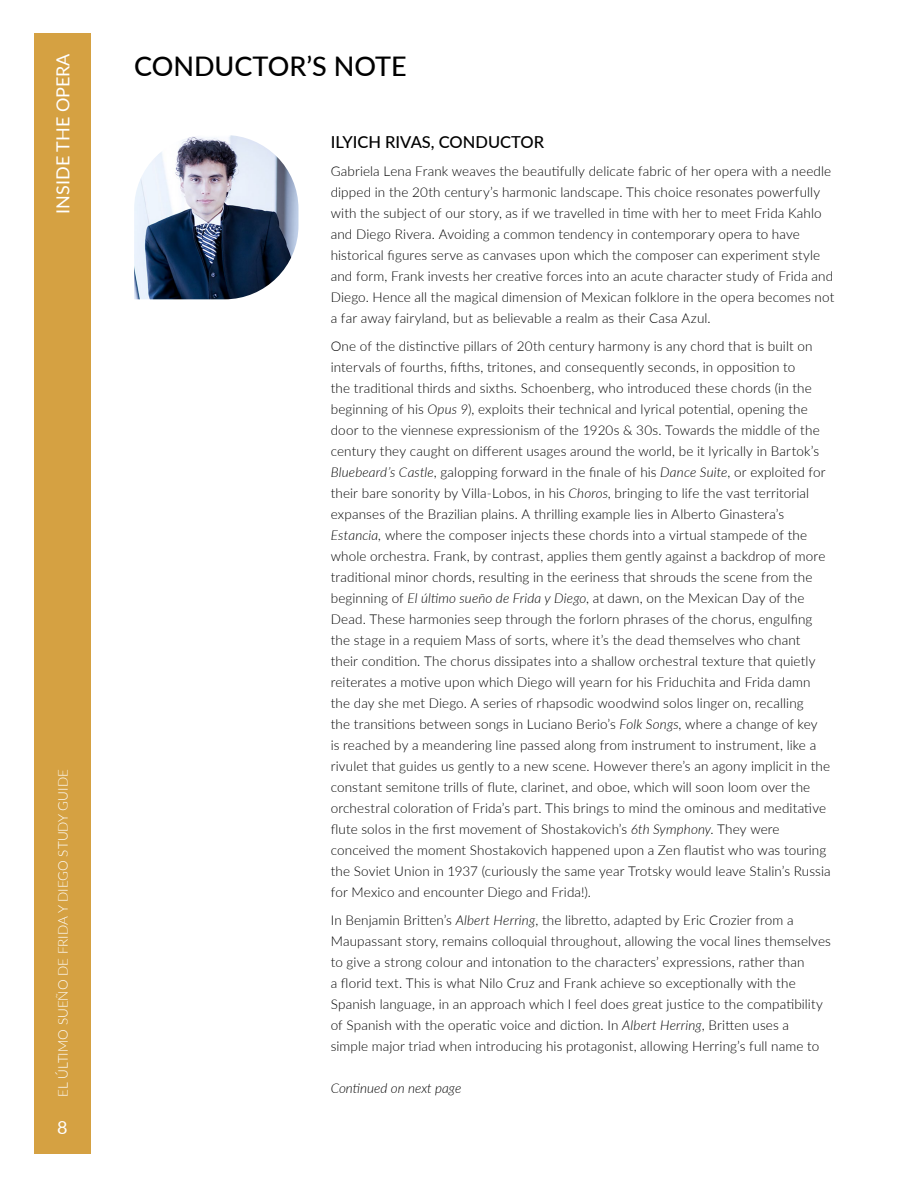
<style>
.page{position:relative;width:918px;height:1188px;background:#fff}
.page>*{position:absolute;margin:0;border:0;box-sizing:border-box;transform-origin:0 0}
.t1{font:500 27px "Lato";color:#000}
.t2{font:18px "Lato";color:#fff}
.t3{font:500 16.5px "Lato";color:#000}
.t4{font:300 13.5px/21px "Lato";letter-spacing:.01em;color:#000}
.t5{font:300 13.5px "Lato";color:#fff}
.t6{font:italic 300 13.5px "Lato";color:#000}
.s1{font-style:italic}
</style>
<div class="page">
<div style="left:34px;top:34px;width:57px;height:1120px;background:#d5a142"></div>
<img style="left:134px;top:135px;width:164px;height:164px">
<h2 class="t2" style="left:50px;top:214px;width:162px;rotate:-90deg">INSIDE THE OPERA</h2>
<p class="t5" style="left:53px;top:1097px;width:329px;rotate:-90deg">EL ÚLTIMO SUEÑO DE FRIDA Y DIEGO STUDY GUIDE</p>
<h2 class="t2" style="left:57px;top:1115px;width:12px">8</h2>
<h1 class="t1" style="left:134px;top:46px;width:274px">CONDUCTOR’S NOTE</h1>
<p class="t3" style="left:331px;top:130px;width:215px">ILYICH RIVAS, CONDUCTOR</p>
<p class="t4" style="left:331px;top:160px;width:505px">Gabriela Lena Frank weaves the beautifully delicate fabric of her opera with a needle dipped in the 20th century’s harmonic landscape. This choice resonates powerfully with the subject of our story, as if we travelled in time with her to meet Frida Kahlo and Diego Rivera. Avoiding a common tendency in contemporary opera to have historical figures serve as canvases upon which the composer can experiment style and form, Frank invests her creative forces into an acute character study of Frida and Diego. Hence all the magical dimension of Mexican folklore in the opera becomes not a far away fairyland, but as believable a realm as their Casa Azul.</p>
<p class="t4" style="left:331px;top:335px;width:501px">One of the distinctive pillars of 20th century harmony is any chord that is built on intervals of fourths, fifths, tritones, and consequently seconds, in opposition to<br>the traditional thirds and sixths. Schoenberg, who introduced these chords (in the beginning of his <span class="s1">Opus 9</span>), exploits their technical and lyrical potential, opening the door to the viennese expressionism of the 1920s &amp; 30s. Towards the middle of the century they caught on different usages around the world, be it lyrically in Bartok’s <span class="s1">Bluebeard’s Castle</span>, galopping forward in the finale of his <span class="s1">Dance Suite</span>, or exploited for their bare sonority by Villa-Lobos, in his <span class="s1">Choros</span>, bringing to life the vast territorial expanses of the Brazilian plains. A thrilling example lies in Alberto Ginastera’s <span class="s1">Estancia,</span> where the composer injects these chords into a virtual stampede of the whole orchestra. Frank, by contrast, applies them gently against a backdrop of more traditional minor chords, resulting in the eeriness that shrouds the scene from the beginning of <span class="s1">El último sueño de Frida y Diego</span>, at dawn, on the Mexican Day of the Dead. These harmonies seep through the forlorn phrases of the chorus, engulfing the stage in a requiem Mass of sorts, where it’s the dead themselves who chant their condition. The chorus dissipates into a shallow orchestral texture that quietly reiterates a motive upon which Diego will yearn for his Friduchita and Frida damn the day she met Diego. A series of rhapsodic woodwind solos linger on, recalling<br>the transitions between songs in Luciano Berio’s <span class="s1">Folk Songs</span>, where a change of key<br>is reached by a meandering line passed along from instrument to instrument, like a rivulet that guides us gently to a new scene. However there’s an agony implicit in the constant semitone trills of flute, clarinet, and oboe, which will soon loom over the orchestral coloration of Frida’s part. This brings to mind the ominous and meditative flute solos in the first movement of Shostakovich’s <span class="s1">6th Symphony</span>. They were conceived the moment Shostakovich happened upon a Zen flautist who was touring the Soviet Union in 1937 (curiously the same year Trotsky would leave Stalin’s Russia for Mexico and encounter Diego and Frida!).</p>
<p class="t4" style="left:331px;top:909px;width:502px">In Benjamin Britten’s <span class="s1">Albert Herring</span>, the libretto, adapted by Eric Crozier from a Maupassant story, remains colloquial throughout, allowing the vocal lines themselves to give a strong colour and intonation to the characters’ expressions, rather than<br>a florid text. This is what Nilo Cruz and Frank achieve so exceptionally with the Spanish language, in an approach which I feel does great justice to the compatibility of Spanish with the operatic voice and diction. In <span class="s1">Albert Herring</span>, Britten uses a<br>simple major triad when introducing his protagonist, allowing Herring’s full name to</p>
<p class="t6" style="left:331px;top:1079px;width:132px">Continued on next page</p>
</div>
